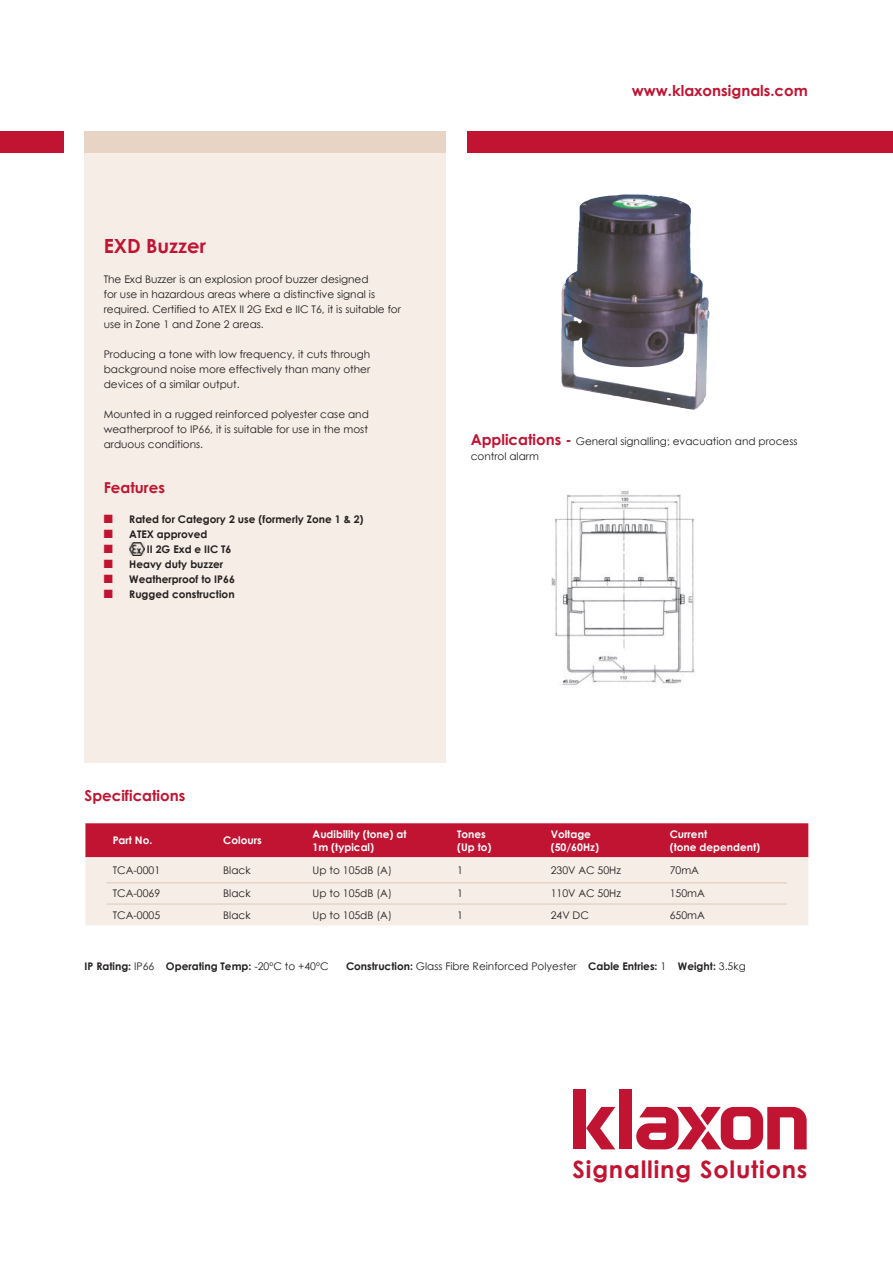
<style>
.page{position:relative;width:893px;height:1263px;background:#fff}
.page>*{position:absolute;margin:0;border:0;box-sizing:border-box;transform-origin:0 0}
.t1{font:700 24px "Century Gothic";letter-spacing:.035em;color:#c01432}
.t2{font:700 19.5px "Century Gothic";color:#c01432}
.t3{font:700 15px "Century Gothic";color:#c01432}
.t4{font:12px "Zapf Dingbats ITC";color:#c01432}
.t5{font:10.5px/15px "Century Gothic";color:#231f20}
.t6{font:700 10.5px "Century Gothic";color:#231f20}
.t7{font:700 10.5px/12.6px "Century Gothic";color:#fff}
.s1{color:#c01432}
.s2{font-weight:700;font-size:15px;color:#c01432}
.s3{font-weight:400}
.s4{font-weight:700}
</style>
<div class="page">
<div style="left:85px;top:132px;width:361px;height:631px;background:#f5ede6"></div>
<div style="left:0;top:132px;width:63px;height:21px;background:#c01432"></div>
<div style="left:85px;top:132px;width:361px;height:21px;background:#e8d4c5"></div>
<div style="left:467px;top:132px;width:426px;height:21px;background:#c01432"></div>
<img style="left:561px;top:195px;width:133px;height:215px">
<img style="left:551px;top:490px;width:144px;height:195px">
<div style="left:85px;top:823px;width:723px;height:34px;background:#c01432"></div>
<div style="left:85px;top:857px;width:723px;height:68px;background:#f5ede6"></div>
<hr style="left:107px;top:882px;width:110px;height:1px;background:#e8d4c5">
<hr style="left:217px;top:882px;width:90px;height:1px;background:#e8d4c5">
<hr style="left:307px;top:882px;width:144px;height:1px;background:#e8d4c5">
<hr style="left:451px;top:882px;width:94px;height:1px;background:#e8d4c5">
<hr style="left:545px;top:882px;width:119px;height:1px;background:#e8d4c5">
<hr style="left:664px;top:882px;width:123px;height:1px;background:#e8d4c5">
<hr style="left:107px;top:903px;width:110px;height:2px;background:#e8d4c5">
<hr style="left:217px;top:903px;width:90px;height:2px;background:#e8d4c5">
<hr style="left:307px;top:903px;width:144px;height:2px;background:#e8d4c5">
<hr style="left:451px;top:903px;width:94px;height:2px;background:#e8d4c5">
<hr style="left:545px;top:903px;width:119px;height:2px;background:#e8d4c5">
<hr style="left:664px;top:903px;width:123px;height:2px;background:#e8d4c5">
<img style="left:130px;top:543px;width:14px;height:12px">
<svg style="left:586px;top:1107px;width:29px;height:42px"></svg>
<div style="left:620px;top:1089px;width:12px;height:60px;background:#c01432"></div>
<div style="left:574px;top:1089px;width:12px;height:60px;background:#c01432"></div>
<svg style="left:636px;top:1107px;width:171px;height:42px"></svg>
<h2 class="t2" style="left:104px;top:238px;width:104px">EXD Buzzer</h2>
<p class="t5" style="left:104px;top:272px;width:299px">The Exd Buzzer is an explosion proof buzzer designed<br>for use in hazardous areas where a distinctive signal is required. Certified to ATEX II 2G Exd e IIC T6, it is suitable for use in Zone 1 and Zone 2 areas.</p>
<p class="t5" style="left:104px;top:347px;width:268px;text-align:justify">Producing a tone with low frequency, it cuts through background noise more effectively than many other devices of a similar output.</p>
<p class="t5" style="left:104px;top:407px;width:267px;text-align:justify">Mounted in a rugged reinforced polyester case and weatherproof to IP66, it is suitable for use in the most arduous conditions.</p>
<h3 class="t3" style="left:104px;top:481px;width:63px">Features</h3>
<p class="t6" style="left:104px;top:515px;width:261px"><span class="s1">■</span> Rated for Category 2 use (formerly Zone 1 &amp; 2)</p>
<p class="t6" style="left:104px;top:530px;width:105px"><span class="s1">■</span> ATEX approved</p>
<p class="t4" style="left:104px;top:543px;width:11px">■</p>
<p class="t6" style="left:147px;top:545px;width:86px">II 2G Exd e IIC T6</p>
<p class="t6" style="left:104px;top:560px;width:121px"><span class="s1">■</span> Heavy duty buzzer</p>
<p class="t6" style="left:104px;top:575px;width:133px"><span class="s1">■</span> Weatherproof to IP66</p>
<p class="t6" style="left:104px;top:590px;width:132px"><span class="s1">■</span> Rugged construction</p>
<h3 class="t3" style="left:632px;top:85px;width:178px">www.klaxonsignals.com</h3>
<p class="t5" style="left:471px;top:435px;width:328px"><span class="s2">Applications -</span> General signalling; evacuation and process control alarm</p>
<h3 class="t3" style="left:85px;top:789px;width:102px">Specifications</h3>
<p class="t7" style="left:113px;top:835px;width:41px">Part No.</p>
<p class="t7" style="left:223px;top:835px;width:40px">Colours</p>
<p class="t7" style="left:313px;top:829px;width:96px">Audibility (tone) at<br>1m (typical)</p>
<p class="t7" style="left:457px;top:829px;width:36px">Tones (Up to)</p>
<p class="t7" style="left:551px;top:829px;width:50px">Voltage (50/60Hz)</p>
<p class="t7" style="left:670px;top:829px;width:92px">Current<br>(tone dependent)</p>
<p class="t5" style="left:113px;top:864px;width:49px">TCA-0001</p>
<p class="t5" style="left:223px;top:864px;width:29px">Black</p>
<p class="t5" style="left:313px;top:864px;width:81px">Up to 105dB (A)</p>
<p class="t5" style="left:457px;top:864px;width:7px">1</p>
<p class="t5" style="left:551px;top:864px;width:72px">230V AC 50Hz</p>
<p class="t5" style="left:670px;top:864px;width:31px">70mA</p>
<p class="t5" style="left:113px;top:887px;width:49px">TCA-0069</p>
<p class="t5" style="left:223px;top:887px;width:29px">Black</p>
<p class="t5" style="left:313px;top:887px;width:81px">Up to 105dB (A)</p>
<p class="t5" style="left:457px;top:887px;width:7px">1</p>
<p class="t5" style="left:551px;top:887px;width:72px">110V AC 50Hz</p>
<p class="t5" style="left:670px;top:887px;width:37px">150mA</p>
<p class="t5" style="left:113px;top:908px;width:49px">TCA-0005</p>
<p class="t5" style="left:223px;top:908px;width:29px">Black</p>
<p class="t5" style="left:313px;top:908px;width:81px">Up to 105dB (A)</p>
<p class="t5" style="left:457px;top:908px;width:7px">1</p>
<p class="t5" style="left:551px;top:908px;width:40px">24V DC</p>
<p class="t5" style="left:670px;top:908px;width:37px">650mA</p>
<p class="t6" style="left:85px;top:962px;width:245px">IP Rating: <span class="s3">IP66</span> Operating Temp: <span class="s3">-20ºC to +40ºC</span></p>
<p class="t5" style="left:346px;top:960px;width:401px"><span class="s4">Construction:</span> Glass Fibre Reinforced Polyester <span class="s4">Cable Entries:</span> 1 <span class="s4">Weight:</span> 3.5kg</p>
<h1 class="t1" style="left:573px;top:1160px;width:236px">Signalling Solutions</h1>
</div>
